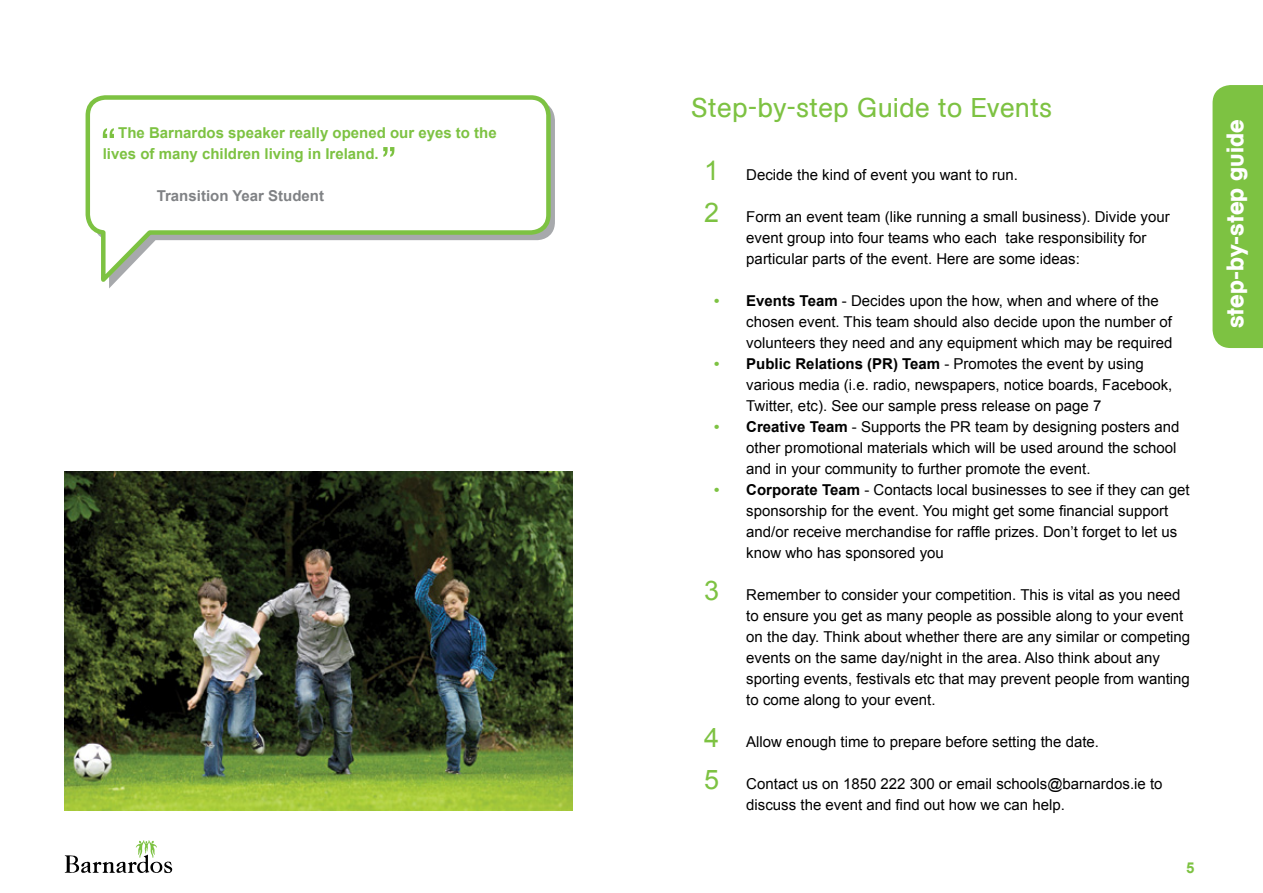
<style>
.page{position:relative;width:1263px;height:893px;background:#fff}
.page>*{position:absolute;margin:0;border:0;box-sizing:border-box;transform-origin:0 0}
.t1{font:27px "AG Schoolbook Regular A";color:#7dc242}
.t2{font:500 24px "AG Schoolbook";color:#fff}
.t3{font:15px/21px "Arial";color:#000}
.t4{font:700 15px/21px "Arial";color:#7dc242}
.t5{font:700 15px "Arial";color:#808285}
.s1{font-size:27px;color:#7dc242}
.s2{font-weight:700;color:#7dc242}
.s3{font-weight:700}
</style>
<div class="page">
<div style="left:1212px;top:85px;width:51px;height:263px;background:#7dc242"></div>
<svg style="left:65px;top:840px;width:108px;height:33px"></svg>
<img style="left:65px;top:472px;width:507px;height:338px">
<svg style="left:85px;top:95px;width:468px;height:193px"></svg>
<svg style="left:103px;top:128px;width:11px;height:10px"></svg>
<svg style="left:383px;top:147px;width:11px;height:10px"></svg>
<p class="t4" style="left:103px;top:123px;width:395px;text-indent:15px">The Barnardos speaker really opened our eyes to the lives of many children living in Ireland.</p>
<p class="t5" style="left:157px;top:186px;width:169px">Transition Year Student</p>
<h1 class="t1" style="left:691px;top:92px;width:362px">Step-by-step Guide to Events</h1>
<p class="t3" style="left:704px;top:164px;width:315px"><span class="s1">1</span> Decide the kind of event you want to run.</p>
<p class="t3" style="left:746px;top:206px;width:425px;text-indent:-42px"><span class="s1">2</span> Form an event team (like running a small business). Divide your event group into four teams who each take responsibility for particular parts of the event. Here are some ideas:</p>
<p class="t3" style="left:746px;top:290px;width:428px;text-indent:-32px"><span class="s2">•</span> <span class="s3">Events Team</span> - Decides upon the how, when and where of the chosen event. This team should also decide upon the number of volunteers they need and any equipment which may be required</p>
<p class="t3" style="left:746px;top:353px;width:428px;text-indent:-32px"><span class="s2">•</span> <span class="s3">Public Relations (PR) Team</span> - Promotes the event by using various media (i.e. radio, newspapers, notice boards, Facebook,<br>Twitter, etc). See our sample press release on page 7</p>
<p class="t3" style="left:746px;top:416px;width:435px;text-indent:-32px"><span class="s2">•</span> <span class="s3">Creative Team</span> - Supports the PR team by designing posters and other promotional materials which will be used around the school and in your community to further promote the event.</p>
<p class="t3" style="left:746px;top:479px;width:445px;text-indent:-32px"><span class="s2">•</span> <span class="s3">Corporate Team</span> - Contacts local businesses to see if they can get sponsorship for the event. You might get some financial support and/or receive merchandise for raffle prizes. Don’t forget to let us know who has sponsored you</p>
<p class="t3" style="left:746px;top:584px;width:445px;text-indent:-42px"><span class="s1">3</span> Remember to consider your competition. This is vital as you need to ensure you get as many people as possible along to your event on the day. Think about whether there are any similar or competing events on the same day/night in the area. Also think about any sporting events, festivals etc that may prevent people from wanting to come along to your event.</p>
<p class="t3" style="left:704px;top:731px;width:396px"><span class="s1">4</span> Allow enough time to prepare before setting the date.</p>
<p class="t3" style="left:746px;top:773px;width:418px;text-indent:-42px"><span class="s1">5</span> Contact us on 1850 222 300 or email schools@barnardos.ie to discuss the event and find out how we can help.</p>
<p class="t4" style="left:1186px;top:858px;width:10px">5</p>
<h2 class="t2" style="left:1220px;top:328px;width:210px;rotate:-90deg">step-by-step guide</h2>
</div>
